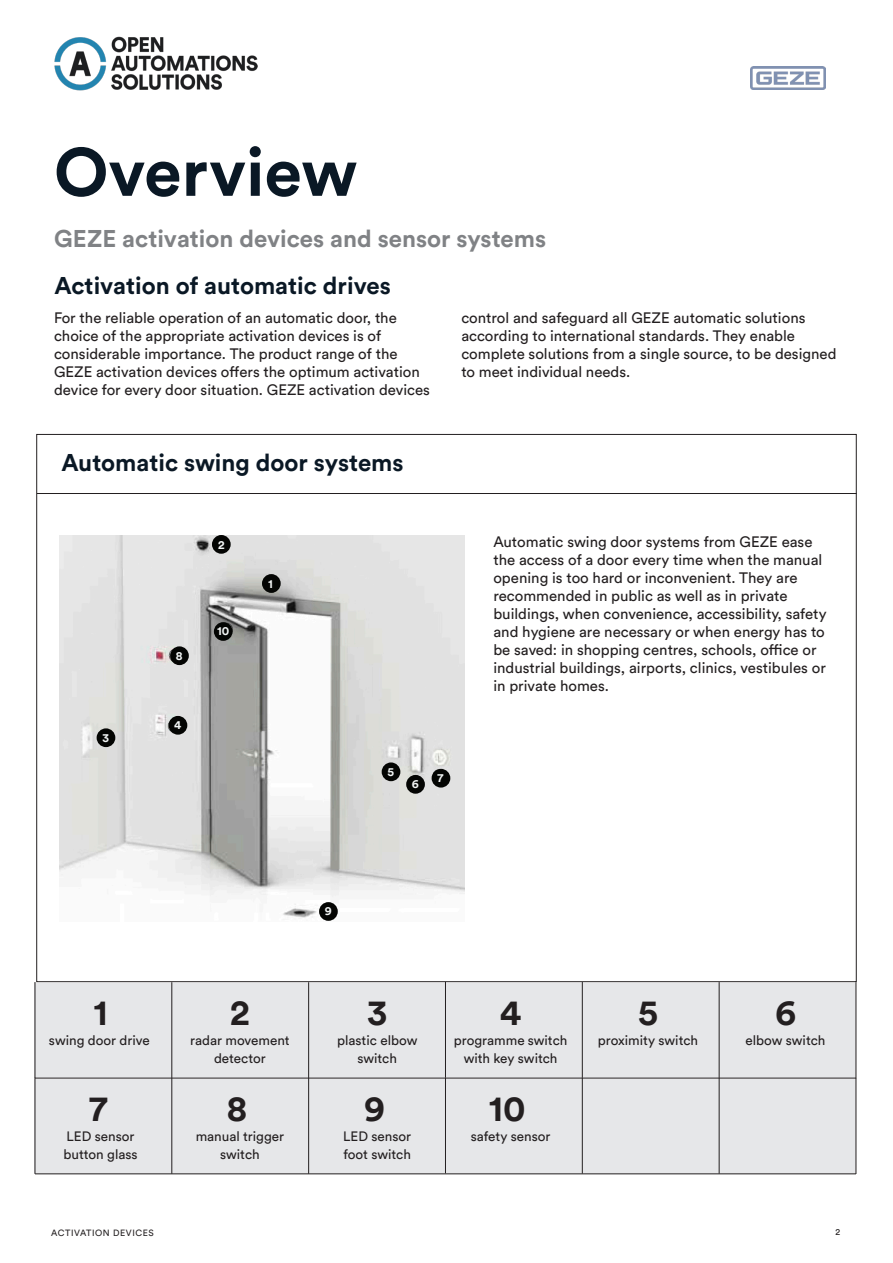
<style>
.page{position:relative;width:893px;height:1263px;background:#fff}
.page>*{position:absolute;margin:0;border:0;box-sizing:border-box;transform-origin:0 0}
.t1{font:700 67.5px "Circular Std";color:#0a1825}
.t2{font:700 36px "Circular Std";color:#231f20}
.t3{font:700 24px "Circular Std";color:#0a1825}
.t4{font:700 24px "Circular Std";color:#808285}
.t5{font:15px/18px "Circular Std";color:#231f20}
.t6{font:13.5px/18px "Circular Std";color:#231f20;text-align:center}
.t7{font:700 12px "Circular Std";color:#f2f5f5}
.t8{font:9px "Circular Std";letter-spacing:.06em;color:#231f20}
</style>
<div class="page">
<img style="left:54px;top:37px;width:204px;height:53px">
<img style="left:751px;top:66px;width:74px;height:23px">
<hr style="left:37px;top:493px;width:820px;height:1px;background:#231f20">
<img style="left:59px;top:535px;width:406px;height:384px">
<div style="left:35px;top:983px;width:821px;height:95px;background:#e6e7e9"></div>
<div style="left:35px;top:1079px;width:821px;height:95px;background:#e6e7e9"></div>
<hr style="left:35px;top:982px;width:1px;height:96px;background:#231f20">
<hr style="left:35px;top:1078px;width:1px;height:96px;background:#231f20">
<hr style="left:35px;top:1078px;width:821px;height:1px;background:#231f20">
<hr style="left:35px;top:1173px;width:821px;height:1px;background:#231f20">
<hr style="left:856px;top:982px;width:1px;height:96px;background:#231f20">
<hr style="left:856px;top:1078px;width:1px;height:96px;background:#231f20">
<hr style="left:445px;top:982px;width:1px;height:95px;background:#231f20">
<hr style="left:445px;top:1077px;width:1px;height:96px;background:#231f20">
<hr style="left:172px;top:982px;width:1px;height:96px;background:#231f20">
<hr style="left:172px;top:1078px;width:1px;height:96px;background:#231f20">
<hr style="left:582px;top:982px;width:1px;height:96px;background:#231f20">
<hr style="left:582px;top:1078px;width:1px;height:95px;background:#231f20">
<hr style="left:308px;top:982px;width:1px;height:96px;background:#231f20">
<hr style="left:308px;top:1078px;width:1px;height:96px;background:#231f20">
<hr style="left:719px;top:982px;width:1px;height:96px;background:#231f20">
<hr style="left:719px;top:1078px;width:1px;height:95px;background:#231f20">
<div style="left:406px;top:775px;width:19px;height:19px;background:#040503;border-radius:50%"></div>
<div style="left:262px;top:574px;width:19px;height:19px;background:#040503;border-radius:50%"></div>
<div style="left:212px;top:535px;width:19px;height:19px;background:#040503;border-radius:50%"></div>
<div style="left:97px;top:728px;width:18px;height:19px;background:#040503;border-radius:50%"></div>
<div style="left:169px;top:716px;width:18px;height:19px;background:#040503;border-radius:50%"></div>
<div style="left:382px;top:762px;width:18px;height:19px;background:#040503;border-radius:50%"></div>
<div style="left:432px;top:769px;width:18px;height:18px;background:#040503;border-radius:50%"></div>
<div style="left:170px;top:646px;width:19px;height:19px;background:#040503;border-radius:50%"></div>
<div style="left:319px;top:902px;width:19px;height:19px;background:#040503;border-radius:50%"></div>
<div style="left:214px;top:622px;width:19px;height:19px;background:#040503;border-radius:50%"></div>
<p class="t1" style="left:54px;top:128px;width:305px">Overview</p>
<p class="t4" style="left:54px;top:223px;width:494px">GEZE activation devices and sensor systems</p>
<p class="t3" style="left:54px;top:270px;width:338px">Activation of automatic drives</p>
<p class="t5" style="left:54px;top:309px;width:377px">For the reliable operation of an automatic door, the choice of the appropriate activation devices is of considerable importance. The product range of the GEZE activation devices offers the optimum activation device for every door situation. GEZE activation devices</p>
<p class="t3" style="left:61px;top:447px;width:344px">Automatic swing door systems</p>
<p class="t5" style="left:461px;top:309px;width:377px">control and safeguard all GEZE automatic solutions according to international standards. They enable complete solutions from a single source, to be designed to meet individual needs.</p>
<p class="t7" style="left:102px;top:730px;width:8px">3</p>
<p class="t7" style="left:176px;top:648px;width:8px">8</p>
<p class="t7" style="left:174px;top:717px;width:9px">4</p>
<p class="t7" style="left:218px;top:537px;width:8px">2</p>
<p class="t7" style="left:217px;top:623px;width:14px">10</p>
<p class="t7" style="left:268px;top:576px;width:6px">1</p>
<p class="t7" style="left:387px;top:764px;width:8px">5</p>
<p class="t7" style="left:412px;top:776px;width:8px">6</p>
<p class="t7" style="left:437px;top:770px;width:8px">7</p>
<p class="t5" style="left:493px;top:533px;width:335px">Automatic swing door systems from GEZE ease the access of a door every time when the manual opening is too hard or inconvenient. They are recommended in public as well as in private buildings, when convenience, accessibility, safety and hygiene are necessary or when energy has to be saved: in shopping centres, schools, office or industrial buildings, airports, clinics, vestibules or in private homes.</p>
<p class="t7" style="left:325px;top:903px;width:8px">9</p>
<p class="t2" style="left:93px;top:989px;width:16px">1</p>
<p class="t6" style="left:49px;top:1031px;width:102px">swing door drive</p>
<p class="t2" style="left:230px;top:989px;width:21px">2</p>
<p class="t6" style="left:190px;top:1031px;width:101px">radar movement detector</p>
<p class="t2" style="left:367px;top:989px;width:21px">3</p>
<p class="t6" style="left:337px;top:1031px;width:82px">plastic elbow switch</p>
<p class="t2" style="left:500px;top:989px;width:23px">4</p>
<p class="t6" style="left:454px;top:1031px;width:115px">programme switch with key switch</p>
<p class="t2" style="left:638px;top:989px;width:21px">5</p>
<p class="t6" style="left:598px;top:1031px;width:102px">proximity switch</p>
<p class="t2" style="left:775px;top:989px;width:22px">6</p>
<p class="t6" style="left:745px;top:1031px;width:82px">elbow switch</p>
<p class="t2" style="left:90px;top:1085px;width:20px">7</p>
<p class="t2" style="left:227px;top:1085px;width:22px">8</p>
<p class="t2" style="left:364px;top:1085px;width:22px">9</p>
<p class="t2" style="left:489px;top:1085px;width:39px">10</p>
<p class="t6" style="left:63px;top:1126px;width:76px;text-align:left">LED sensor button glass</p>
<p class="t6" style="left:196px;top:1126px;width:90px">manual trigger switch</p>
<p class="t6" style="left:343px;top:1126px;width:69px;text-align:left">LED sensor foot switch</p>
<p class="t6" style="left:471px;top:1126px;width:81px">safety sensor</p>
<p class="t8" style="left:51px;top:1227px;width:104px">ACTIVATION DEVICES</p>
<p class="t8" style="left:836px;top:1226px;width:6px">2</p>
</div>
